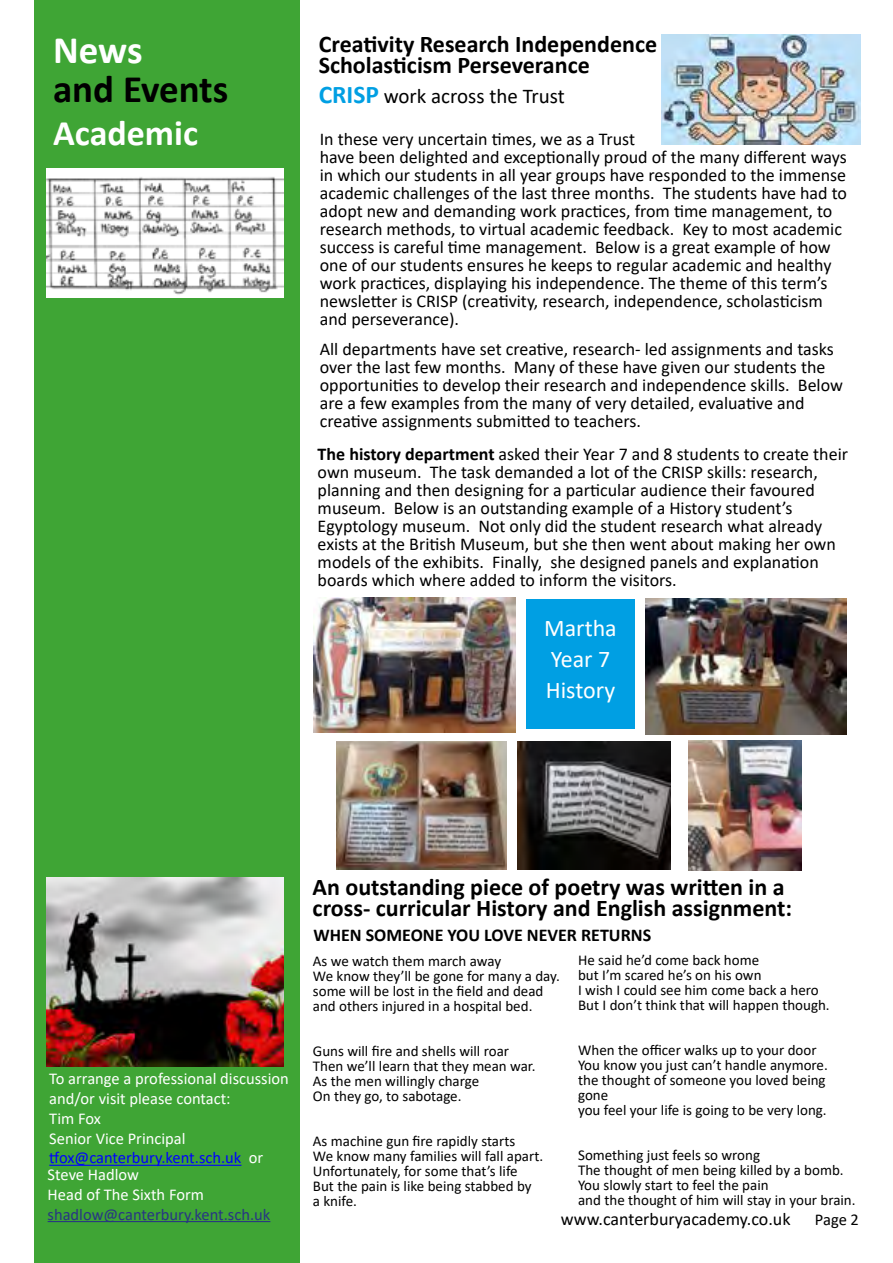
<style>
.page{position:relative;width:893px;height:1263px;background:#fff}
.page>*{position:absolute;margin:0;border:0;box-sizing:border-box;transform-origin:0 0}
.t1{font:700 39px "Calibri";color:#000}
.t2{font:700 39px "Calibri";color:#fff}
.t3{font:700 36px "Calibri";color:#fff}
.t4{font:700 24px/21px "Calibri";color:#000}
.t5{font:24px/31.5px "Calibri";color:#fff}
.t6{font:21px "Calibri";color:#000}
.t7{font:18px/18px "Calibri";color:#000}
.t8{font:700 18px "Calibri";color:#000}
.t9{font:16.5px/19.8px "Calibri";color:#fff}
.t10{font:16.5px "Calibri";color:#283583}
.t11{font:16.5px "Calibri";color:#000}
.t12{font:15px/15px "Calibri";color:#000}
.s1{font-weight:700;font-size:25.5px;color:#009fe3}
.s2{font-weight:700}
.s3{color:#00f}
</style>
<div class="page">
<div style="left:34px;top:0;width:265px;height:1263px;background:#3fa535"></div>
<hr style="left:49px;top:1165px;width:192px;height:1px;background:#00f">
<hr style="left:48px;top:1221px;width:222px;height:1px;background:#283583">
<img style="left:662px;top:34px;width:198px;height:111px">
<img style="left:47px;top:169px;width:237px;height:128px">
<div style="left:526px;top:600px;width:108px;height:129px;background:#009fe3"></div>
<img style="left:314px;top:597px;width:201px;height:135px">
<img style="left:518px;top:741px;width:152px;height:128px">
<img style="left:689px;top:741px;width:112px;height:129px">
<img style="left:645px;top:598px;width:202px;height:137px">
<img style="left:337px;top:741px;width:170px;height:128px">
<img style="left:47px;top:878px;width:237px;height:189px">
<h1 class="t2" style="left:53px;top:23px;width:91px">News</h1>
<h1 class="t1" style="left:53px;top:62px;width:177px">and Events</h1>
<h2 class="t3" style="left:53px;top:107px;width:147px">Academic</h2>
<h3 class="t4" style="left:319px;top:33px;width:340px">Creativity Research Independence<br>Scholasticism Perseverance</h3>
<p class="t6" style="left:319px;top:81px;width:248px"><span class="s1">CRISP</span> work across the Trust</p>
<p class="t7" style="left:320px;top:129px;width:529px">In these very uncertain times, we as a Trust<br>have been delighted and exceptionally proud of the many different ways in which our students in all year groups have responded to the immense academic challenges of the last three months. The students have had to adopt new and demanding work practices, from time management, to research methods, to virtual academic feedback. Key to most academic success is careful time management. Below is a great example of how one of our students ensures he keeps to regular academic and healthy work practices, displaying his independence. The theme of this term’s newsletter is CRISP (creativity, research, independence, scholasticism and perseverance).</p>
<p class="t7" style="left:320px;top:339px;width:525px">All departments have set creative, research- led assignments and tasks over the last few months. Many of these have given our students the opportunities to develop their research and independence skills. Below are a few examples from the many of very detailed, evaluative and creative assignments submitted to teachers.</p>
<p class="t7" style="left:318px;top:444px;width:532px"><span class="s2">The history department</span> asked their Year 7 and 8 students to create their own museum. The task demanded a lot of the CRISP skills: research, planning and then designing for a particular audience their favoured museum. Below is an outstanding example of a History student’s Egyptology museum. Not only did the student research what already exists at the British Museum, but she then went about making her own models of the exhibits. Finally, she designed panels and explanation boards which where added to inform the visitors.</p>
<h3 class="t5" style="left:544px;top:611px;width:74px">Martha<br>Year 7<br>History</h3>
<p class="t9" style="left:49px;top:1068px;width:241px">To arrange a professional discussion and/or visit please contact:<br>Tim Fox<br>Senior Vice Principal <span class="s3">tfox@canterbury.kent.sch.uk</span> or</p>
<p class="t9" style="left:48px;top:1164px;width:158px">Steve Hadlow<br>Head of The Sixth Form</p>
<p class="t10" style="left:48px;top:1203px;width:224px">shadlow@canterbury.kent.sch.uk</p>
<h3 class="t4" style="left:313px;top:876px;width:481px">An outstanding piece of poetry was written in a cross- curricular History and English assignment:</h3>
<p class="t8" style="left:313px;top:922px;width:339px">WHEN SOMEONE YOU LOVE NEVER RETURNS</p>
<p class="t12" style="left:313px;top:953px;width:248px">As we watch them march away<br>We know they’ll be gone for many a day. some will be lost in the field and dead and others injured in a hospital bed.</p>
<p class="t12" style="left:313px;top:1043px;width:224px">Guns will fire and shells will roar<br>Then we’ll learn that they mean war.<br>As the men willingly charge<br>On they go, to sabotage.</p>
<p class="t12" style="left:313px;top:1133px;width:232px">As machine gun fire rapidly starts<br>We know many families will fall apart.<br>Unfortunately, for some that’s life<br>But the pain is like being stabbed by<br>a knife.</p>
<p class="t12" style="left:578px;top:952px;width:253px">He said he’d come back home<br>but I’m scared he’s on his own<br>I wish I could see him come back a hero<br>But I don’t think that will happen though.</p>
<p class="t12" style="left:578px;top:1042px;width:251px">When the officer walks up to your door<br>You know you just can’t handle anymore. the thought of someone you loved being gone<br>you feel your life is going to be very long.</p>
<p class="t12" style="left:578px;top:1147px;width:279px">Something just feels so wrong<br>The thought of men being killed by a bomb.<br>You slowly start to feel the pain<br>and the thought of him will stay in your brain.</p>
<p class="t7" style="left:561px;top:1210px;width:231px">www.canterburyacademy.co.uk</p>
<p class="t11" style="left:815px;top:1208px;width:46px">Page 2</p>
</div>
